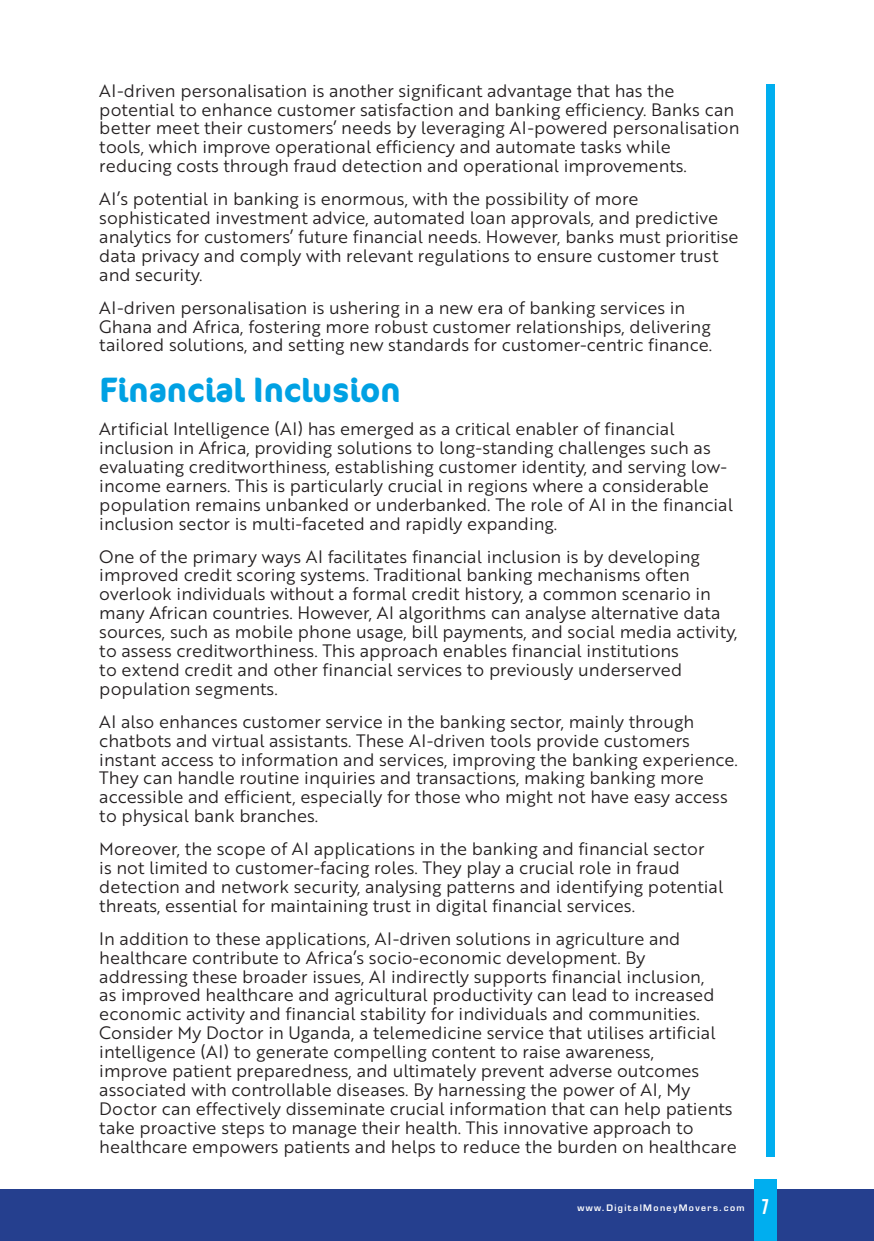
<style>
.page{position:relative;width:874px;height:1241px;background:#fff}
.page>*{position:absolute;margin:0;border:0;box-sizing:border-box;transform-origin:0 0}
.t1{font:700 40.25px "Cocon Next Arabic";letter-spacing:-.025em;color:#00a1e3}
.t2{font:900 21px "XXII Neue Norm Rnd Cnd";color:#fff}
.t3{font:17.5px/18.9px "Brother 1816 Book";color:#231f20}
.t4{font:600 8.75px "Eurostile LT Std";letter-spacing:.16em;color:#fff}
</style>
<div class="page">
<div style="left:0;top:1189px;width:873px;height:51px;background:#253f8e"></div>
<div style="left:765px;top:84px;width:9px;height:1072px;background:#00aeef"></div>
<div style="left:753px;top:1179px;width:23px;height:61px;background:#00aeef"></div>
<p class="t3" style="left:99px;top:80px;width:641px">AI-driven personalisation is another significant advantage that has the potential to enhance customer satisfaction and banking efficiency. Banks can better meet their customers’ needs by leveraging AI-powered personalisation tools, which improve operational efficiency and automate tasks while reducing costs through fraud detection and operational improvements.</p>
<p class="t3" style="left:99px;top:189px;width:640px">AI’s potential in banking is enormous, with the possibility of more sophisticated investment advice, automated loan approvals, and predictive analytics for customers’ future financial needs. However, banks must prioritise data privacy and comply with relevant regulations to ensure customer trust and security.</p>
<p class="t3" style="left:99px;top:297px;width:614px">AI-driven personalisation is ushering in a new era of banking services in<br>Ghana and Africa, fostering more robust customer relationships, delivering tailored solutions, and setting new standards for customer-centric finance.</p>
<h1 class="t1" style="left:99px;top:366px;width:303px">Financial Inclusion</h1>
<p class="t3" style="left:99px;top:418px;width:635px">Artificial Intelligence (AI) has emerged as a critical enabler of financial inclusion in Africa, providing solutions to long-standing challenges such as evaluating creditworthiness, establishing customer identity, and serving low&shy;income earners. This is particularly crucial in regions where a considerable population remains unbanked or underbanked. The role of AI in the financial inclusion sector is multi-faceted and rapidly expanding.</p>
<p class="t3" style="left:99px;top:546px;width:639px">One of the primary ways AI facilitates financial inclusion is by developing improved credit scoring systems. Traditional banking mechanisms often overlook individuals without a formal credit history, a common scenario in many African countries. However, AI algorithms can analyse alternative data sources, such as mobile phone usage, bill payments, and social media activity, to assess creditworthiness. This approach enables financial institutions<br>to extend credit and other financial services to previously underserved population segments.</p>
<p class="t3" style="left:99px;top:711px;width:639px">AI also enhances customer service in the banking sector, mainly through chatbots and virtual assistants. These AI-driven tools provide customers instant access to information and services, improving the banking experience.<br>They can handle routine inquiries and transactions, making banking more accessible and efficient, especially for those who might not have easy access to physical bank branches.</p>
<p class="t3" style="left:99px;top:838px;width:625px">Moreover, the scope of AI applications in the banking and financial sector<br>is not limited to customer-facing roles. They play a crucial role in fraud detection and network security, analysing patterns and identifying potential threats, essential for maintaining trust in digital financial services.</p>
<p class="t3" style="left:99px;top:928px;width:638px">In addition to these applications, AI-driven solutions in agriculture and healthcare contribute to Africa’s socio-economic development. By addressing these broader issues, AI indirectly supports financial inclusion,<br>as improved healthcare and agricultural productivity can lead to increased economic activity and financial stability for individuals and communities.<br>Consider My Doctor in Uganda, a telemedicine service that utilises artificial intelligence (AI) to generate compelling content to raise awareness,<br>improve patient preparedness, and ultimately prevent adverse outcomes associated with controllable diseases. By harnessing the power of AI, My Doctor can effectively disseminate crucial information that can help patients take proactive steps to manage their health. This innovative approach to healthcare empowers patients and helps to reduce the burden on healthcare</p>
<p class="t4" style="left:577px;top:1202px;width:169px">www.DigitalMoneyMovers.com</p>
<p class="t2" style="left:761px;top:1193px;width:8px">7</p>
</div>
